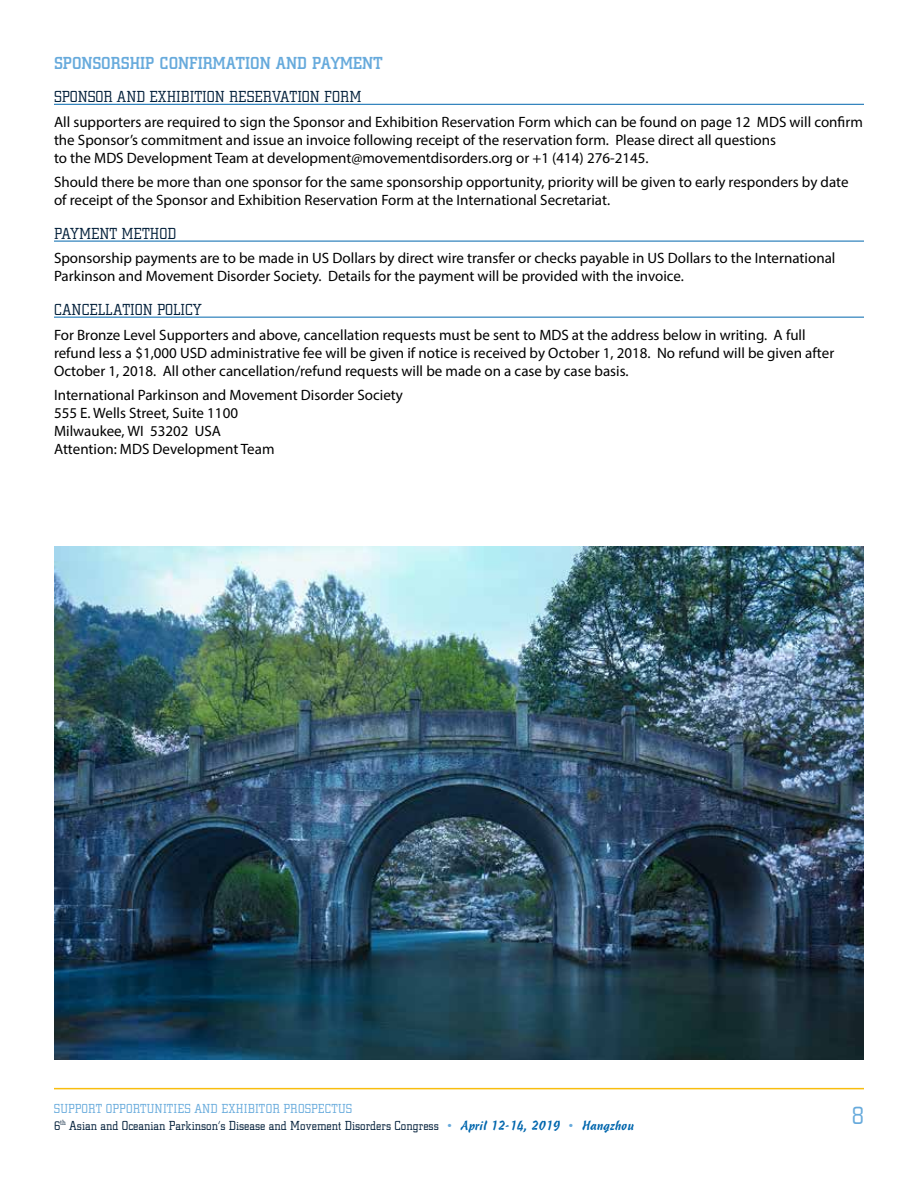
<style>
.page{position:relative;width:918px;height:1188px;background:#fff}
.page>*{position:absolute;margin:0;border:0;box-sizing:border-box;transform-origin:0 0}
.t1{font:27px "City D Ligh";color:#67aadc}
.t2{font:500 18px "City D";color:#67aadc}
.t3{font:16.5px "City D Ligh";color:#001e39}
.t4{font:15px/18px "Myriad Pro";color:#000}
.t5{font:13.5px "City D Ligh";color:#001e39}
.t6{font:13.5px "City D Ligh";letter-spacing:.01em;color:#67aadc}
.s1{color:#67aadc}
.s2{font-family:"Cassia";color:#0066ad}
</style>
<div class="page">
<hr style="left:54px;top:1088px;width:810px;height:1px;background:#f8bd0e">
<hr style="left:54px;top:104px;width:810px;height:1px;background:#0066ad">
<hr style="left:54px;top:241px;width:810px;height:1px;background:#0066ad">
<hr style="left:54px;top:317px;width:810px;height:1px;background:#0066ad">
<img style="left:54px;top:546px;width:810px;height:513px">
<p class="t2" style="left:54px;top:53px;width:330px">SPONSORSHIP CONFIRMATION AND PAYMENT</p>
<p class="t3" style="left:54px;top:88px;width:309px">SPONSOR AND EXHIBITION RESERVATION FORM</p>
<p class="t4" style="left:54px;top:112px;width:810px">All supporters are required to sign the Sponsor and Exhibition Reservation Form which can be found on page 12 MDS will confirm the Sponsor’s commitment and issue an invoice following receipt of the reservation form. Please direct all questions<br>to the MDS Development Team at development@movementdisorders.org or +1 (414) 276-2145.</p>
<p class="t4" style="left:54px;top:173px;width:796px">Should there be more than one sponsor for the same sponsorship opportunity, priority will be given to early responders by date of receipt of the Sponsor and Exhibition Reservation Form at the International Secretariat.</p>
<p class="t3" style="left:54px;top:225px;width:124px">PAYMENT METHOD</p>
<p class="t4" style="left:54px;top:249px;width:783px">Sponsorship payments are to be made in US Dollars by direct wire transfer or checks payable in US Dollars to the International<br>Parkinson and Movement Disorder Society. Details for the payment will be provided with the invoice.</p>
<p class="t3" style="left:54px;top:301px;width:149px">CANCELLATION POLICY</p>
<p class="t4" style="left:54px;top:325px;width:782px">For Bronze Level Supporters and above, cancellation requests must be sent to MDS at the address below in writing. A full refund less a $1,000 USD administrative fee will be given if notice is received by October 1, 2018. No refund will be given after<br>October 1, 2018. All other cancellation/refund requests will be made on a case by case basis.</p>
<p class="t4" style="left:54px;top:386px;width:351px">International Parkinson and Movement Disorder Society 555 E. Wells Street, Suite 1100<br>Milwaukee, WI 53202 USA<br>Attention: MDS Development Team</p>
<p class="t6" style="left:54px;top:1101px;width:300px">SUPPORT OPPORTUNITIES AND EXHIBITOR PROSPECTUS</p>
<h1 class="t1" style="left:852px;top:1101px;width:14px">8</h1>
<p class="t5" style="left:54px;top:1118px;width:581px">6<sup>th</sup> Asian and Oceanian Parkinson’s Disease and Movement Disorders Congress <span class="s1">•</span> <span class="s2">April 12-14, 2019</span> <span class="s1">•</span> <span class="s2">Hangzhou</span></p>
</div>
